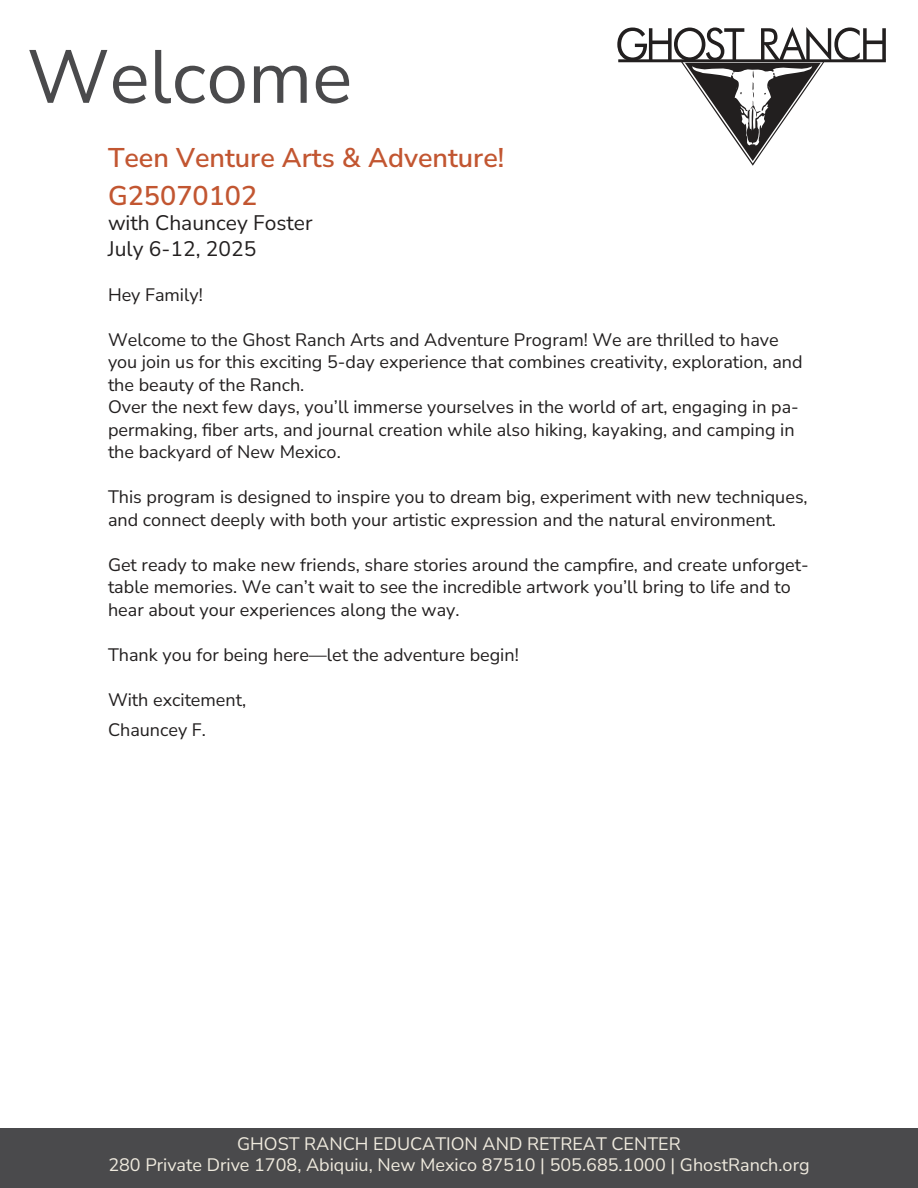
<style>
.page{position:relative;width:918px;height:1188px;background:#fff}
.page>*{position:absolute;margin:0;border:0;box-sizing:border-box;transform-origin:0 0}
.t1{font:200 75px "Nunito Sans 12 pt";color:#4a4a4c}
.t2{font:200 27px/37.5px "Nunito Sans 12 pt";color:#c25631}
.t3{font:200 21px/25.5px "Nunito Sans 12 pt";color:#221f1f}
.t4{font:200 18px/22.5px "Nunito Sans 12 pt";color:#221f1f}
.t5{font:200 18px/21.6px "Nunito Sans 12 pt";color:#efeade;text-align:center}
</style>
<div class="page">
<div style="left:0;top:1128px;width:918px;height:60px;background:#4a4a4c"></div>
<svg style="left:617px;top:27px;width:269px;height:139px"></svg>
<hr style="left:618px;top:61px;width:268px;height:1px;background:#221f1f">
<h1 class="t1" style="left:27px;top:49px;width:327px">Welcome</h1>
<h2 class="t2" style="left:108px;top:139px;width:398px">Teen Venture Arts &amp; Adventure!<br>G25070102</h2>
<p class="t3" style="left:108px;top:212px;width:206px">with Chauncey Foster<br>July 6-12, 2025</p>
<p class="t4" style="left:108px;top:285px;width:96px">Hey Family!</p>
<p class="t4" style="left:108px;top:330px;width:696px">Welcome to the Ghost Ranch Arts and Adventure Program! We are thrilled to have you join us for this exciting 5-day experience that combines creativity, exploration, and the beauty of the Ranch.<br>Over the next few days, you’ll immerse yourselves in the world of art, engaging in pa&shy;permaking, fiber arts, and journal creation while also hiking, kayaking, and camping in the backyard of New Mexico.</p>
<p class="t4" style="left:108px;top:487px;width:701px">This program is designed to inspire you to dream big, experiment with new techniques, and connect deeply with both your artistic expression and the natural environment.</p>
<p class="t4" style="left:108px;top:553px;width:702px">Get ready to make new friends, share stories around the campfire, and create unforget&shy;table memories. We can’t wait to see the incredible artwork you’ll bring to life and to hear about your experiences along the way.</p>
<p class="t4" style="left:108px;top:645px;width:412px">Thank you for being here—let the adventure begin!</p>
<p class="t4" style="left:108px;top:686px;width:140px;line-height:30px">With excitement,<br>Chauncey F.</p>
<p class="t5" style="left:108px;top:1134px;width:703px">GHOST RANCH EDUCATION AND RETREAT CENTER<br>280 Private Drive 1708, Abiquiu, New Mexico 87510 | 505.685.1000 | GhostRanch.org</p>
</div>
